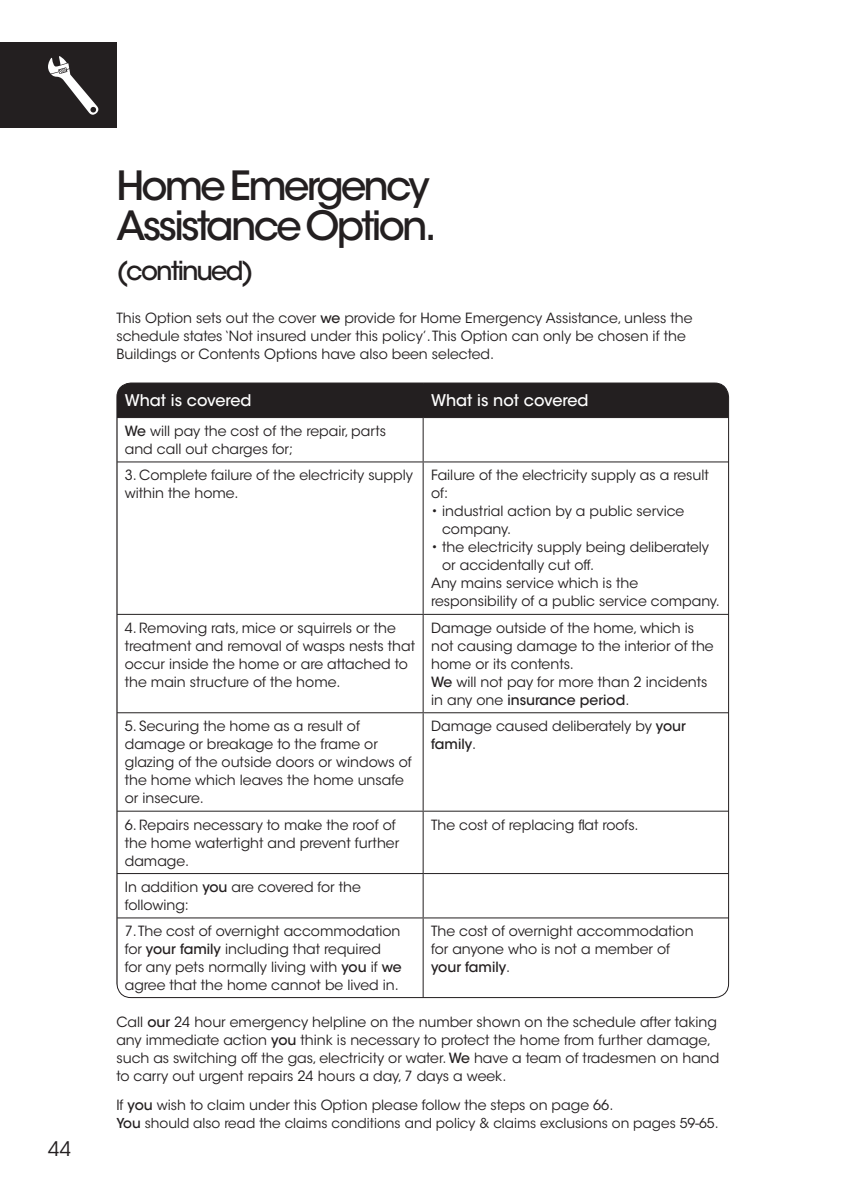
<style>
.page{position:relative;width:842px;height:1190px;background:#fff}
.page>*{position:absolute;margin:0;border:0;box-sizing:border-box;transform-origin:0 0}
.t1{font:500 40px/40px "ITC Avant Garde Std";letter-spacing:-.07em;color:#231f20}
.t2{font:500 26px "ITC Avant Garde Std";letter-spacing:-.07em;color:#231f20}
.t3{font:20px "ITC Avant Garde Std";color:#231f20}
.t4{font:500 16px "ITC Avant Garde Std";color:#fff}
.t5{font:14px/18px "ITC Avant Garde Std";color:#231f20}
.t6{font:13.6px "ITC Avant Garde Std";color:#231f20}
.s1{font-weight:500}
</style>
<div class="page">
<div style="left:118px;top:384px;width:609px;height:33px;background:#231f20"></div>
<hr style="left:117px;top:417px;width:306px;height:1px;background:#231f20">
<hr style="left:117px;top:461px;width:306px;height:1px;background:#231f20">
<hr style="left:423px;top:461px;width:305px;height:1px;background:#231f20">
<hr style="left:117px;top:614px;width:306px;height:1px;background:#231f20">
<hr style="left:423px;top:614px;width:305px;height:1px;background:#231f20">
<hr style="left:117px;top:712px;width:306px;height:1px;background:#231f20">
<hr style="left:423px;top:712px;width:305px;height:1px;background:#231f20">
<hr style="left:117px;top:810px;width:306px;height:1px;background:#231f20">
<hr style="left:423px;top:810px;width:305px;height:1px;background:#231f20">
<hr style="left:117px;top:873px;width:306px;height:1px;background:#231f20">
<hr style="left:423px;top:873px;width:305px;height:1px;background:#231f20">
<hr style="left:117px;top:917px;width:306px;height:1px;background:#231f20">
<hr style="left:423px;top:917px;width:305px;height:1px;background:#231f20">
<hr style="left:422px;top:418px;width:1px;height:43px;background:#231f20">
<hr style="left:729px;top:418px;width:1px;height:43px;background:#231f20">
<hr style="left:422px;top:462px;width:1px;height:152px;background:#231f20">
<hr style="left:729px;top:462px;width:1px;height:152px;background:#231f20">
<hr style="left:422px;top:615px;width:1px;height:97px;background:#231f20">
<hr style="left:729px;top:615px;width:1px;height:97px;background:#231f20">
<hr style="left:422px;top:713px;width:1px;height:97px;background:#231f20">
<hr style="left:729px;top:713px;width:1px;height:97px;background:#231f20">
<hr style="left:422px;top:811px;width:1px;height:62px;background:#231f20">
<hr style="left:729px;top:811px;width:1px;height:62px;background:#231f20">
<hr style="left:422px;top:874px;width:1px;height:43px;background:#231f20">
<hr style="left:729px;top:874px;width:1px;height:43px;background:#231f20">
<hr style="left:117px;top:918px;width:1px;height:79px;background:#231f20">
<hr style="left:422px;top:918px;width:1px;height:79px;background:#231f20">
<hr style="left:729px;top:918px;width:1px;height:79px;background:#231f20">
<hr style="left:117px;top:383px;width:306px;height:1px;background:#231f20">
<hr style="left:423px;top:383px;width:305px;height:1px;background:#231f20">
<hr style="left:117px;top:997px;width:306px;height:1px;background:#231f20">
<hr style="left:423px;top:997px;width:305px;height:1px;background:#231f20">
<hr style="left:423px;top:417px;width:305px;height:1px;background:#231f20">
<div style="left:0;top:43px;width:116px;height:85px;background:#231f20"></div>
<svg style="left:48px;top:56px;width:50px;height:59px"></svg>
<h3 class="t3" style="left:48px;top:1136px;width:25px">44</h3>
<h1 class="t1" style="left:116px;top:166px;width:321px">Home Emergency<br>Assistance Option.</h1>
<h2 class="t2" style="left:116px;top:255px;width:139px">(continued)</h2>
<p class="t5" style="left:116px;top:309px;width:577px">This Option sets out the cover <span class="s1">we</span> provide for Home Emergency Assistance, unless the schedule states ‘Not insured under this policy’. This Option can only be chosen if the<br>Buildings or Contents Options have also been selected.</p>
<p class="t4" style="left:125px;top:391px;width:128px">What is covered</p>
<p class="t4" style="left:431px;top:391px;width:159px">What is not covered</p>
<p class="t5" style="left:125px;top:422px;width:263px"><span class="s1">We</span> will pay the cost of the repair, parts and call out charges for;</p>
<p class="t5" style="left:125px;top:466px;width:289px">3. Complete failure of the electricity supply within the home.</p>
<p class="t5" style="left:431px;top:466px;width:279px">Failure of the electricity supply as a result of:</p>
<p class="t5" style="left:442px;top:502px;width:244px;text-indent:-11px">• industrial action by a public service company.</p>
<p class="t5" style="left:431px;top:538px;width:279px">• the electricity supply being deliberately</p>
<p class="t5" style="left:442px;top:556px;width:154px">or accidentally cut off.</p>
<p class="t5" style="left:431px;top:574px;width:208px">Any mains service which is the</p>
<p class="t5" style="left:431px;top:592px;width:290px">responsibility of a public service company.</p>
<p class="t5" style="left:125px;top:619px;width:292px">4. Removing rats, mice or squirrels or the treatment and removal of wasps nests that occur inside the home or are attached to the main structure of the home.</p>
<p class="t5" style="left:431px;top:619px;width:284px">Damage outside of the home, which is not causing damage to the interior of the home or its contents.<br><span class="s1">We</span> will not pay for more than 2 incidents in any one <span class="s1">insurance period</span>.</p>
<p class="t5" style="left:125px;top:717px;width:288px">5. Securing the home as a result of damage or breakage to the frame or glazing of the outside doors or windows of the home which leaves the home unsafe or insecure.</p>
<p class="t5" style="left:431px;top:717px;width:256px">Damage caused deliberately by <span class="s1">your family</span>.</p>
<p class="t5" style="left:125px;top:815px;width:276px">6. Repairs necessary to make the roof of the home watertight and prevent further damage.</p>
<p class="t5" style="left:431px;top:815px;width:209px">The cost of replacing flat roofs.</p>
<p class="t5" style="left:125px;top:878px;width:237px">In addition <span class="s1">you</span> are covered for the following:</p>
<p class="t5" style="left:125px;top:922px;width:278px">7. The cost of overnight accommodation for <span class="s1">your family</span> including that required<br>for any pets normally living with <span class="s1">you</span> if <span class="s1">we </span>agree that the home cannot be lived in.</p>
<p class="t5" style="left:431px;top:922px;width:264px">The cost of overnight accommodation for anyone who is not a member of <span class="s1">your family</span>.</p>
<p class="t5" style="left:116px;top:1013px;width:604px">Call <span class="s1">our</span> 24 hour emergency helpline on the number shown on the schedule after taking any immediate action <span class="s1">you</span> think is necessary to protect the home from further damage, such as switching off the gas, electricity or water. <span class="s1">We</span> have a team of tradesmen on hand to carry out urgent repairs 24 hours a day, 7 days a week.</p>
<p class="t5" style="left:116px;top:1096px;width:498px">If <span class="s1">you</span> wish to claim under this Option please follow the steps on page 66.</p>
<p class="t6" style="left:116px;top:1115px;width:603px"><span class="s1">You</span> should also read the claims conditions and policy &amp; claims exclusions on pages 59-65.</p>
</div>
